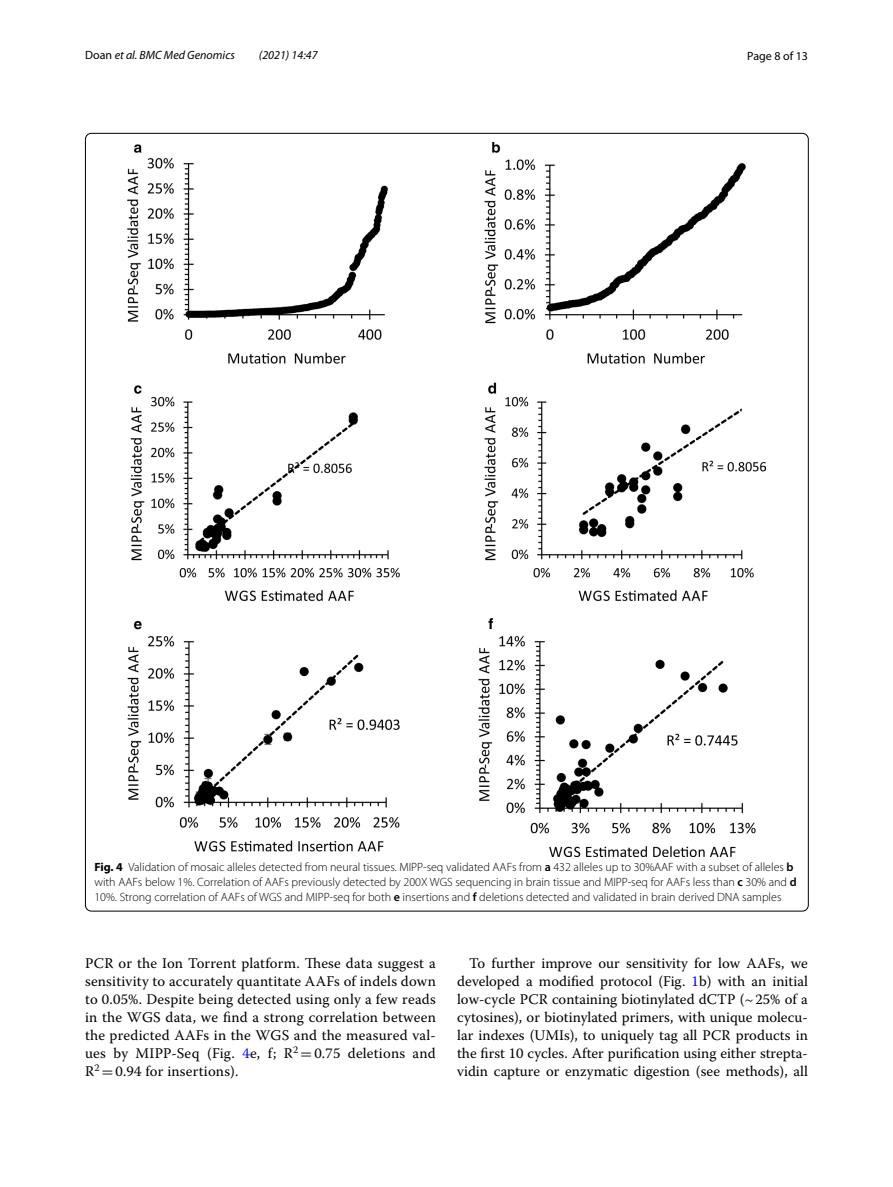
<style>
.page{position:relative;width:893px;height:1187px;background:#fff}
.page>*{position:absolute;margin:0;border:0;box-sizing:border-box;transform-origin:0 0}
.t1{font:14.7px/18px "Warnock Pro";letter-spacing:.01em;color:#000;text-align:justify}
.t2{font:300 12px/15px "Myriad Pro";color:#000}
.t3{font:italic 12px "Myriad Pro";color:#000}
.t4{font:12px "Myriad Pro";color:#000}
.s1{font-style:normal}
.s2{font-weight:700}
.s3{font-weight:600}
.s4{color:#00f}
.s5{font-family:"MTSY"}
</style>
<div class="page">
<img style="left:128px;top:142px;width:638px;height:714px">
<p class="t3" style="left:85px;top:48px;width:151px"><span class="s1">Doan</span> et al. BMC Med Genomics</p>
<p class="t3" style="left:259px;top:48px;width:60px">(2021) 14:47</p>
<p class="t4" style="left:747px;top:48px;width:62px">Page 8 of 13</p>
<p class="t2" style="left:94px;top:859px;width:704px"><span class="s2">Fig. 4</span> Validation of mosaic alleles detected from neural tissues. MIPP-seq validated AAFs from <span class="s3">a</span> 432 alleles up to 30%AAF with a subset of alleles <span class="s3">b </span>with AAFs below 1%. Correlation of AAFs previously detected by 200X WGS sequencing in brain tissue and MIPP-seq for AAFs less than <span class="s3">c</span> 30% and <span class="s3">d<br></span>10%. Strong correlation of AAFs of WGS and MIPP-seq for both <span class="s3">e</span> insertions and <span class="s3">f</span> deletions detected and validated in brain derived DNA samples</p>
<p class="t1" style="left:85px;top:954px;width:352px">PCR or the Ion Torrent platform. These data suggest a sensitivity to accurately quantitate AAFs of indels down to 0.05%. Despite being detected using only a few reads in the WGS data, we find a strong correlation between the predicted AAFs in the WGS and the measured val&shy;ues by MIPP-Seq (Fig. <span class="s4">4</span>e, f; R<sup>2</sup> <span class="s5">=</span>0.75 deletions and R<sup>2</sup> <span class="s5">=</span>0.94 for insertions).</p>
<p class="t1" style="left:457px;top:954px;width:352px;text-indent:12px">To further improve our sensitivity for low AAFs, we developed a modified protocol (Fig. <span class="s4">1</span>b) with an initial low-cycle PCR containing biotinylated dCTP (~25% of a cytosines), or biotinylated primers, with unique molecu&shy;lar indexes (UMIs), to uniquely tag all PCR products in the first 10 cycles. After purification using either strepta&shy;vidin capture or enzymatic digestion (see methods), all</p>
</div>
